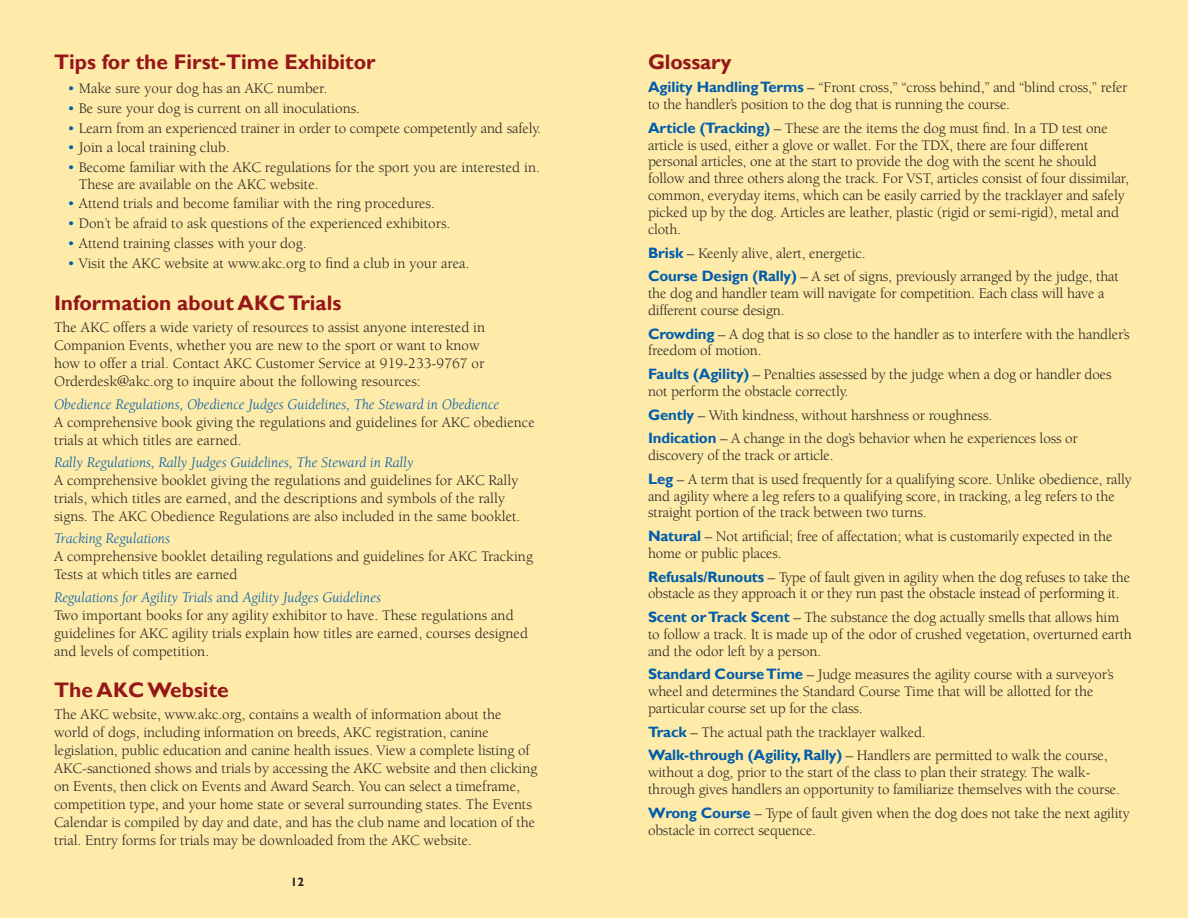
<style>
.page{position:relative;width:1188px;height:918px;background:#fff}
.page>*{position:absolute;margin:0;border:0;box-sizing:border-box;transform-origin:0 0}
.t1{font:700 21px "Gill Sans";color:#961619}
.t2{font:15px/16.8px "Berkeley";letter-spacing:-.01em;color:#231f20}
.t3{font:700 12px "Gill Sans";color:#231f20}
.s1{color:#015dab}
.s2{font-style:italic;color:#015dab}
.s3{font-family:"Gill Sans";font-weight:700;color:#015dab}
</style>
<div class="page">
<div style="left:0;top:0;width:594px;height:918px;background:#ffeba9"></div>
<div style="left:594px;top:0;width:594px;height:918px;background:#ffeba9"></div>
<p class="t1" style="left:54px;top:49px;width:323px">Tips for the First-Time Exhibitor</p>
<p class="t2" style="left:68px;top:80px;width:262px"><span class="s1">•</span> Make sure your dog has an AKC number.</p>
<p class="t2" style="left:68px;top:100px;width:294px"><span class="s1">•</span> Be sure your dog is current on all inoculations.</p>
<p class="t2" style="left:68px;top:120px;width:475px"><span class="s1">•</span> Learn from an experienced trainer in order to compete competently and safely.</p>
<p class="t2" style="left:68px;top:140px;width:164px"><span class="s1">•</span> Join a local training club.</p>
<p class="t2" style="left:79px;top:160px;width:463px;text-indent:-11px"><span class="s1">•</span> Become familiar with the AKC regulations for the sport you are interested in.<br>These are available on the AKC website.</p>
<p class="t2" style="left:68px;top:196px;width:369px"><span class="s1">•</span> Attend trials and become familiar with the ring procedures.</p>
<p class="t2" style="left:68px;top:215px;width:384px"><span class="s1">•</span> Don’t be afraid to ask questions of the experienced exhibitors.</p>
<p class="t2" style="left:68px;top:235px;width:241px"><span class="s1">•</span> Attend training classes with your dog.</p>
<p class="t2" style="left:68px;top:255px;width:403px"><span class="s1">•</span> Visit the AKC website at www.akc.org to find a club in your area.</p>
<p class="t1" style="left:54px;top:290px;width:289px">Information about AKC Trials</p>
<p class="t2" style="left:54px;top:319px;width:433px;line-height:18px">The AKC offers a wide variety of resources to assist anyone interested in Companion Events, whether you are new to the sport or want to know how to offer a trial. Contact AKC Customer Service at 919-233-9767 or Orderdesk@akc.org to inquire about the following resources:</p>
<p class="t2" style="left:54px;top:395px;width:482px;line-height:18px"><span class="s2">Obedience Regulations, Obedience Judges Guidelines, The Steward in Obedience<br></span>A comprehensive book giving the regulations and guidelines for AKC obedience trials at which titles are earned.</p>
<p class="t2" style="left:54px;top:454px;width:468px;line-height:18px"><span class="s2">Rally Regulations, Rally Judges Guidelines, The Steward in Rally<br></span>A comprehensive booklet giving the regulations and guidelines for AKC Rally trials, which titles are earned, and the descriptions and symbols of the rally signs. The AKC Obedience Regulations are also included in the same booklet.</p>
<p class="t2" style="left:54px;top:530px;width:480px;line-height:18px"><span class="s2">Tracking Regulations<br></span>A comprehensive booklet detailing regulations and guidelines for AKC Tracking<br>Tests at which titles are earned</p>
<p class="t2" style="left:54px;top:588px;width:476px;line-height:18px"><span class="s2">Regulations for Agility Trials</span> <span class="s1">and</span> <span class="s2">Agility Judges Guidelines<br></span>Two important books for any agility exhibitor to have. These regulations and guidelines for AKC agility trials explain how titles are earned, courses designed and levels of competition.</p>
<p class="t1" style="left:54px;top:677px;width:176px">The AKC Website</p>
<p class="t2" style="left:54px;top:706px;width:485px;line-height:18px">The AKC website, www.akc.org, contains a wealth of information about the world of dogs, including information on breeds, AKC registration, canine legislation, public education and canine health issues. View a complete listing of AKC-sanctioned shows and trials by accessing the AKC website and then clicking on Events, then click on Events and Award Search. You can select a timeframe, competition type, and your home state or several surrounding states. The Events Calendar is compiled by day and date, and has the club name and location of the trial. Entry forms for trials may be downloaded from the AKC website.</p>
<p class="t3" style="left:291px;top:875px;width:15px">12</p>
<p class="t1" style="left:648px;top:49px;width:85px">Glossary</p>
<p class="t2" style="left:648px;top:79px;width:481px"><span class="s3">Agility Handling Terms</span> – “Front cross,” “cross behind,” and “blind cross,” refer to the handler’s position to the dog that is running the course.</p>
<p class="t2" style="left:648px;top:120px;width:483px"><span class="s3">Article (Tracking)</span> – These are the items the dog must find. In a TD test one article is used, either a glove or wallet. For the TDX, there are four different personal articles, one at the start to provide the dog with the scent he should follow and three others along the track. For VST, articles consist of four dissimilar, common, everyday items, which can be easily carried by the tracklayer and safely picked up by the dog. Articles are leather, plastic (rigid or semi-rigid), metal and cloth.</p>
<p class="t2" style="left:648px;top:245px;width:219px"><span class="s3">Brisk</span> – Keenly alive, alert, energetic.</p>
<p class="t2" style="left:648px;top:268px;width:472px"><span class="s3">Course Design (Rally)</span> – A set of signs, previously arranged by the judge, that the dog and handler team will navigate for competition. Each class will have a different course design.</p>
<p class="t2" style="left:648px;top:326px;width:483px"><span class="s3">Crowding</span> – A dog that is so close to the handler as to interfere with the handler’s freedom of motion.</p>
<p class="t2" style="left:648px;top:366px;width:465px"><span class="s3">Faults (Agility)</span> – Penalties assessed by the judge when a dog or handler does not perform the obstacle correctly.</p>
<p class="t2" style="left:648px;top:407px;width:346px"><span class="s3">Gently</span> – With kindness, without harshness or roughness.</p>
<p class="t2" style="left:648px;top:430px;width:431px"><span class="s3">Indication</span> – A change in the dog’s behavior when he experiences loss or discovery of the track or article.</p>
<p class="t2" style="left:648px;top:471px;width:485px"><span class="s3">Leg</span> – A term that is used frequently for a qualifying score. Unlike obedience, rally and agility where a leg refers to a qualifying score, in tracking, a leg refers to the straight portion of the track between two turns.</p>
<p class="t2" style="left:648px;top:528px;width:466px"><span class="s3">Natural</span> – Not artificial; free of affectation; what is customarily expected in the home or public places.</p>
<p class="t2" style="left:648px;top:569px;width:484px"><span class="s3">Refusals/Runouts</span> – Type of fault given in agility when the dog refuses to take the obstacle as they approach it or they run past the obstacle instead of performing it.</p>
<p class="t2" style="left:648px;top:609px;width:486px"><span class="s3">Scent or Track Scent</span> – The substance the dog actually smells that allows him to follow a track. It is made up of the odor of crushed vegetation, overturned earth and the odor left by a person.</p>
<p class="t2" style="left:648px;top:667px;width:467px"><span class="s3">Standard Course Time</span> – Judge measures the agility course with a surveyor’s wheel and determines the Standard Course Time that will be allotted for the particular course set up for the class.</p>
<p class="t2" style="left:648px;top:724px;width:279px"><span class="s3">Track</span> – The actual path the tracklayer walked.</p>
<p class="t2" style="left:648px;top:748px;width:473px"><span class="s3">Walk-through (Agility, Rally)</span> – Handlers are permitted to walk the course, without a dog, prior to the start of the class to plan their strategy. The walk&shy;through gives handlers an opportunity to familiarize themselves with the course.</p>
<p class="t2" style="left:648px;top:805px;width:483px"><span class="s3">Wrong Course</span> – Type of fault given when the dog does not take the next agility obstacle in correct sequence.</p>
</div>
